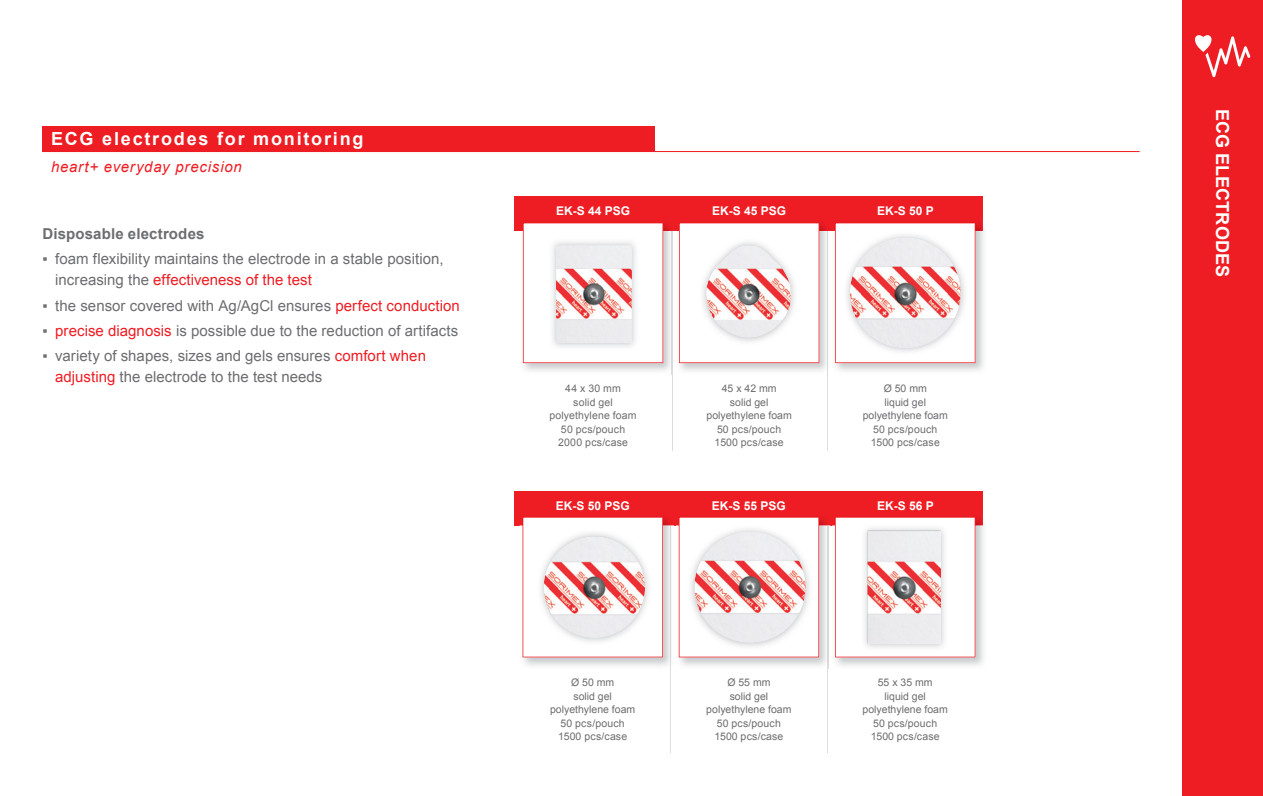
<style>
.page{position:relative;width:1263px;height:796px;background:#fff}
.page>*{position:absolute;margin:0;border:0;box-sizing:border-box;transform-origin:0 0}
.t1{font:700 18px "Arial";letter-spacing:.1em;color:#fff}
.t2{font:700 18px "Arial";color:#fff}
.t3{font:15px/21px "Arial";color:#6c6d70}
.t4{font:italic 15px "Arial";letter-spacing:.05em;color:#ee1d23}
.t5{font:700 15px "Arial";letter-spacing:.01em;color:#6c6d70}
.t6{font:700 12px "Arial";color:#fff}
.t7{font:10.5px/13.5px "Arial";color:#6c6d70;text-align:center}
.t8{font:10.5px/13.5px "Arial";letter-spacing:.02em;color:#6c6d70;text-align:center}
.s1{color:#ee1d23}
</style>
<div class="page">
<hr style="left:672px;top:206px;width:1px;height:245px;background:#dcdddf">
<hr style="left:827px;top:206px;width:1px;height:245px;background:#dcdddf">
<hr style="left:827px;top:508px;width:1px;height:244px;background:#dcdddf">
<hr style="left:670px;top:508px;width:1px;height:244px;background:#dcdddf">
<div style="left:514px;top:197px;width:469px;height:34px;background:#ee1d23"></div>
<div style="left:514px;top:491px;width:469px;height:34px;background:#ee1d23"></div>
<img style="left:835px;top:231px;width:149px;height:140px">
<img style="left:975px;top:220px;width:8px;height:11px">
<svg style="left:835px;top:223px;width:140px;height:140px"></svg>
<img style="left:832px;top:525px;width:152px;height:141px">
<img style="left:975px;top:514px;width:8px;height:11px">
<svg style="left:835px;top:517px;width:140px;height:140px"></svg>
<img style="left:522px;top:225px;width:151px;height:149px">
<img style="left:672px;top:231px;width:1px;height:143px">
<svg style="left:523px;top:223px;width:140px;height:140px"></svg>
<svg style="left:522px;top:516px;width:141px;height:141px"></svg>
<img style="left:679px;top:225px;width:149px;height:146px">
<img style="left:827px;top:231px;width:1px;height:140px">
<svg style="left:679px;top:223px;width:140px;height:140px"></svg>
<img style="left:676px;top:519px;width:154px;height:149px">
<img style="left:827px;top:525px;width:1px;height:143px">
<svg style="left:679px;top:517px;width:140px;height:140px"></svg>
<div style="left:1182px;top:3px;width:81px;height:792px;background:#ee1d23"></div>
<svg style="left:1195px;top:35px;width:55px;height:42px"></svg>
<img style="left:699px;top:238px;width:99px;height:106px">
<img style="left:706px;top:245px;width:85px;height:92px">
<div style="left:43px;top:126px;width:612px;height:26px;background:#ee1d23"></div>
<hr style="left:43px;top:151px;width:1097px;height:1px;background:#ee1d23">
<img style="left:549px;top:238px;width:90px;height:112px">
<img style="left:556px;top:245px;width:76px;height:98px">
<img style="left:843px;top:230px;width:125px;height:125px">
<img style="left:850px;top:237px;width:111px;height:111px;border-radius:55px">
<img style="left:536px;top:529px;width:116px;height:115px">
<img style="left:544px;top:536px;width:101px;height:101px;border-radius:51px">
<img style="left:687px;top:524px;width:126px;height:125px">
<img style="left:694px;top:531px;width:112px;height:111px;border-radius:56px">
<img style="left:861px;top:523px;width:87px;height:127px">
<img style="left:868px;top:530px;width:72px;height:113px">
<hr style="left:1182px;top:0;width:81px;height:3px;background:#ee1d23">
<p class="t1" style="left:51px;top:127px;width:314px">ECG electrodes for monitoring</p>
<p class="t4" style="left:51px;top:156px;width:192px">heart+ everyday precision</p>
<p class="t5" style="left:43px;top:224px;width:163px">Disposable electrodes</p>
<p class="t3" style="left:55px;top:248px;width:390px;text-indent:-13px">▪ foam flexibility maintains the electrode in a stable position, increasing the <span class="s1">effectiveness of the test</span></p>
<p class="t3" style="left:43px;top:295px;width:419px">▪ the sensor covered with Ag/AgCl ensures <span class="s1">perfect conduction</span></p>
<p class="t3" style="left:43px;top:320px;width:417px">▪ <span class="s1">precise diagnosis</span> is possible due to the reduction of artifacts</p>
<p class="t3" style="left:55px;top:345px;width:372px;text-indent:-13px">▪ variety of shapes, sizes and gels ensures <span class="s1">comfort when adjusting</span> the electrode to the test needs</p>
<p class="t6" style="left:556px;top:203px;width:76px">EK-S 44 PSG</p>
<p class="t6" style="left:712px;top:203px;width:76px">EK-S 45 PSG</p>
<p class="t6" style="left:877px;top:203px;width:58px">EK-S 50 P</p>
<p class="t8" style="left:549px;top:381px;width:89px">44 x 30 mm<br>solid gel polyethylene foam<br>50 pcs/pouch<br>2000 pcs/case</p>
<p class="t7" style="left:706px;top:381px;width:87px">45 x 42 mm<br>solid gel polyethylene foam<br>50 pcs/pouch<br>1500 pcs/case</p>
<p class="t7" style="left:863px;top:381px;width:87px">Ø 50 mm<br>liquid gel polyethylene foam<br>50 pcs/pouch<br>1500 pcs/case</p>
<p class="t6" style="left:556px;top:497px;width:76px">EK-S 50 PSG</p>
<p class="t6" style="left:712px;top:497px;width:76px">EK-S 55 PSG</p>
<p class="t6" style="left:877px;top:497px;width:58px">EK-S 56 P</p>
<p class="t7" style="left:550px;top:675px;width:87px">Ø 50 mm<br>solid gel polyethylene foam<br>50 pcs/pouch<br>1500 pcs/case</p>
<p class="t7" style="left:706px;top:675px;width:87px">Ø 55 mm<br>solid gel polyethylene foam<br>50 pcs/pouch<br>1500 pcs/case</p>
<p class="t7" style="left:863px;top:675px;width:87px">55 x 35 mm<br>liquid gel polyethylene foam<br>50 pcs/pouch<br>1500 pcs/case</p>
<p class="t2" style="left:1234px;top:109px;width:169px;rotate:90deg">ECG ELECTRODES</p>
</div>
